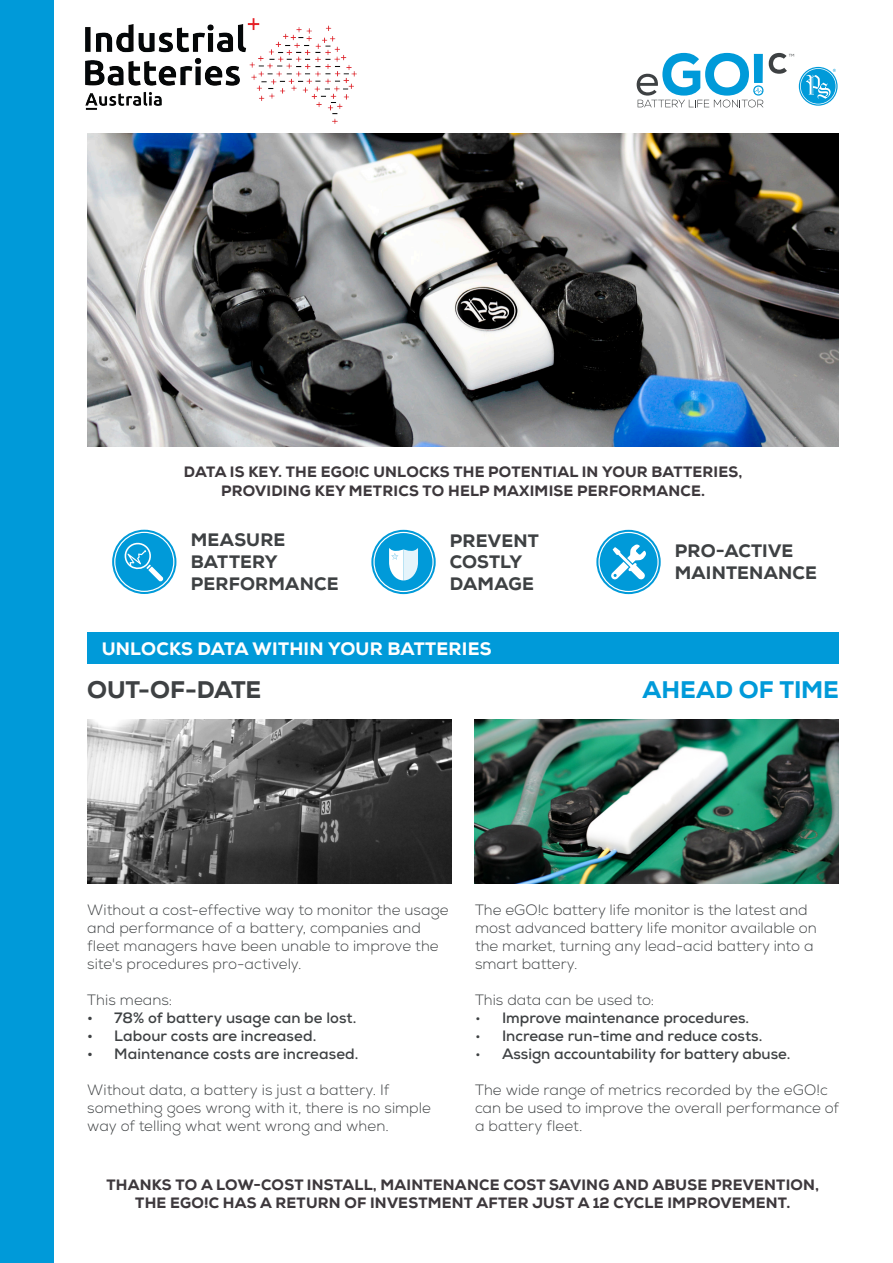
<style>
.page{position:relative;width:893px;height:1263px;background:#fff}
.page>*{position:absolute;margin:0;border:0;box-sizing:border-box;transform-origin:0 0}
.t1{font:800 24px "Nexa";letter-spacing:-.01em;color:#3e4143}
.t2{font:800 24px "Nexa";letter-spacing:-.005em;color:#009ad9}
.t3{font:800 18px/21.6px "Nexa";letter-spacing:.01em;color:#3e4143}
.t4{font:800 18px "Nexa";letter-spacing:.015em;color:#fff}
.Body_Thin_Grey{font:300 15px/18px "Nexa";letter-spacing:.005em;color:#3e4143}
.Body_Copy{font:800 15px/18px "Nexa";letter-spacing:.015em;color:#3d383c;text-align:center}
.t5{font:700 15px "Nexa";color:#3e4143}
.Paragraph_Style_1{font:300 15px/18px "Nexa";color:#3e4143}
.s1{font-weight:300}
</style>
<div class="page">
<div style="left:0;top:0;width:54px;height:1263px;background:#009ad9"></div>
<img style="left:475px;top:720px;width:364px;height:164px">
<img style="left:87px;top:719px;width:364px;height:165px">
<img style="left:87px;top:134px;width:752px;height:312px">
<div style="left:87px;top:632px;width:752px;height:32px;background:#009ad9"></div>
<svg style="left:112px;top:530px;width:64px;height:64px"></svg>
<svg style="left:114px;top:532px;width:60px;height:60px"></svg>
<svg style="left:596px;top:530px;width:65px;height:64px"></svg>
<svg style="left:598px;top:532px;width:61px;height:60px"></svg>
<svg style="left:371px;top:530px;width:65px;height:64px"></svg>
<svg style="left:373px;top:532px;width:61px;height:60px"></svg>
<svg style="left:799px;top:67px;width:39px;height:39px"></svg>
<svg style="left:800px;top:68px;width:36px;height:36px"></svg>
<svg style="left:637px;top:53px;width:126px;height:54px"></svg>
<svg style="left:769px;top:53px;width:25px;height:21px"></svg>
<img style="left:85px;top:19px;width:271px;height:105px">
<p class="Body_Copy" style="left:184px;top:462px;width:560px;line-height:19.5px">DATA IS KEY. THE EGO!C UNLOCKS THE POTENTIAL IN YOUR BATTERIES,<br>PROVIDING KEY METRICS TO HELP MAXIMISE PERFORMANCE.</p>
<p class="t3" style="left:450px;top:530px;width:91px">PREVENT<br>COSTLY<br>DAMAGE</p>
<p class="t3" style="left:675px;top:540px;width:120px">PRO-ACTIVE</p>
<p class="t3" style="left:191px;top:529px;width:96px">MEASURE</p>
<p class="t3" style="left:191px;top:551px;width:88px">BATTERY</p>
<p class="t3" style="left:191px;top:573px;width:149px">PERFORMANCE</p>
<p class="t3" style="left:675px;top:562px;width:144px">MAINTENANCE</p>
<p class="t4" style="left:102px;top:637px;width:391px">UNLOCKS DATA WITHIN YOUR BATTERIES</p>
<p class="t1" style="left:87px;top:674px;width:176px">OUT-OF-DATE</p>
<p class="t2" style="left:642px;top:674px;width:198px">AHEAD OF TIME</p>
<p class="Body_Thin_Grey" style="left:87px;top:902px;width:363px">Without a cost-effective way to monitor the usage and performance of a battery, companies and fleet managers have been unable to improve the site's procedures pro-actively.</p>
<p class="Body_Thin_Grey" style="left:87px;top:992px;width:87px">This means:</p>
<p class="t5" style="left:87px;top:1009px;width:271px">• 78% of battery usage can be lost.</p>
<p class="t5" style="left:87px;top:1027px;width:231px">• Labour costs are increased.</p>
<p class="t5" style="left:87px;top:1045px;width:273px">• Maintenance costs are increased.</p>
<p class="Body_Thin_Grey" style="left:87px;top:1082px;width:345px">Without data, a battery is just a battery. If something goes wrong with it, there is no simple way of telling what went wrong and when.</p>
<p class="Paragraph_Style_1" style="left:475px;top:902px;width:343px">The eGO!c battery life monitor is the latest and most advanced battery life monitor available on the market, turning any lead-acid battery into a smart battery.</p>
<p class="Paragraph_Style_1" style="left:475px;top:992px;width:181px">This data can be used to:</p>
<p class="t5" style="left:475px;top:1009px;width:276px"><span class="s1">•</span> Improve maintenance procedures.</p>
<p class="t5" style="left:475px;top:1027px;width:289px"><span class="s1">•</span> Increase run-time and reduce costs.</p>
<p class="t5" style="left:475px;top:1045px;width:317px"><span class="s1">•</span> Assign accountability for battery abuse.</p>
<p class="Body_Thin_Grey" style="left:475px;top:1082px;width:365px">The wide range of metrics recorded by the eGO!c can be used to improve the overall performance of a battery fleet.</p>
<p class="Body_Copy" style="left:106px;top:1175px;width:714px">THANKS TO A LOW-COST INSTALL, MAINTENANCE COST SAVING AND ABUSE PREVENTION,<br>THE EGO!C HAS A RETURN OF INVESTMENT AFTER JUST A 12 CYCLE IMPROVEMENT.</p>
</div>
